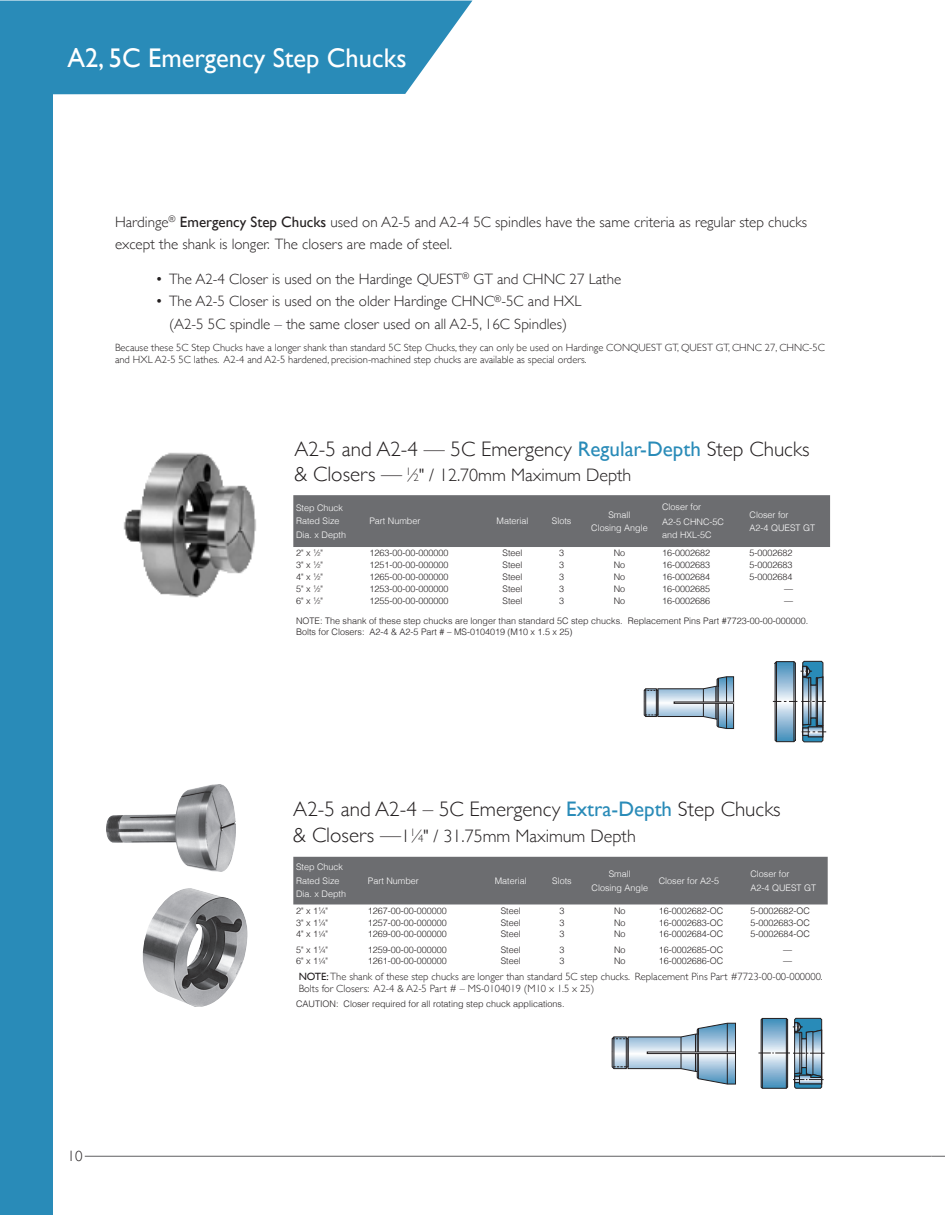
<style>
.page{position:relative;width:945px;height:1215px;background:#fff}
.page>*{position:absolute;margin:0;border:0;box-sizing:border-box;transform-origin:0 0}
.t1{font:27px "Gill Sans";color:#fff}
.t2{font:300 21px "Gill Sans";color:#231f20}
.t3{font:300 18px "Gill Sans";color:#231f20}
.t4{font:300 15px/22.5px "Gill Sans";color:#231f20}
.t5{font:300 10.5px/12.6px "Gill Sans";color:#231f20}
.t6{font:300 9px/10.8px "Helvetica";color:#231f20}
.t7{font:300 9px/13.5px "Helvetica";color:#fff}
.s1{font-weight:400}
.s2{font-weight:400;color:#298bb8}
.s3{font-size:21px}
.s4{font-size:10.8px}
.s5{font-size:5.4px}
</style>
<div class="page">
<svg style="left:0;top:1px;width:472px;height:93px;background:#3893bd"></svg>
<div style="left:0;top:41px;width:53px;height:1174px;background:#298bb8"></div>
<hr style="left:85px;top:1156px;width:846px;height:1px;background:#5f5f62">
<svg style="left:932px;top:1156px;width:13px;height:1px"></svg>
<svg style="left:773px;top:661px;width:53px;height:82px"></svg>
<svg style="left:644px;top:676px;width:90px;height:53px"></svg>
<div style="left:293px;top:495px;width:537px;height:52px;background:#6c6d70"></div>
<svg style="left:758px;top:1018px;width:67px;height:71px"></svg>
<svg style="left:612px;top:1023px;width:124px;height:62px"></svg>
<div style="left:293px;top:857px;width:535px;height:47px;background:#6c6d70"></div>
<img style="left:106px;top:785px;width:130px;height:86px">
<img style="left:123px;top:452px;width:133px;height:146px">
<img style="left:142px;top:888px;width:106px;height:119px">
<h1 class="t1" style="left:68px;top:42px;width:341px">A2, 5C Emergency Step Chucks</h1>
<h3 class="t4" style="left:115px;top:210px;width:694px">Hardinge<sup>®</sup> <span class="s1">Emergency Step Chucks</span> used on A2-5 and A2-4 5C spindles have the same criteria as regular step chucks except the shank is longer. The closers are made of steel.</h3>
<h3 class="t4" style="left:156px;top:267px;width:467px">• The A2-4 Closer is used on the Hardinge QUEST<sup>®</sup> GT and CHNC 27 Lathe</h3>
<h3 class="t4" style="left:156px;top:290px;width:428px;text-align:center">• The A2-5 Closer is used on the older Hardinge CHNC<sup>®</sup>-5C and HXL (A2-5 5C spindle – the same closer used on all A2-5, 16C Spindles)</h3>
<p class="t5" style="left:115px;top:340px;width:711px">Because these 5C Step Chucks have a longer shank than standard 5C Step Chucks, they can only be used on Hardinge CONQUEST GT, QUEST GT, CHNC 27, CHNC-5C and HXL A2-5 5C lathes. A2-4 and A2-5 hardened, precision-machined step chucks are available as special orders.</p>
<h2 class="t2" style="left:294px;top:432px;width:517px">A2-5 and A2-4 — 5C Emergency <span class="s2">Regular-Depth</span> Step Chucks</h2>
<h3 class="t3" style="left:294px;top:461px;width:339px"><span class="s3">&amp; Closers —</span> <sup>1</sup>⁄<span class="s4">2</span>" / 12.70mm Maximum Depth</h3>
<p class="t7" style="left:296px;top:500px;width:52px">Step Chuck<br>Rated Size<br>Dia. x Depth</p>
<p class="t7" style="left:369px;top:514px;width:53px">Part Number</p>
<p class="t7" style="left:497px;top:514px;width:34px">Material</p>
<p class="t7" style="left:552px;top:514px;width:21px">Slots</p>
<p class="t7" style="left:591px;top:507px;width:58px;text-align:center">Small<br>Closing Angle</p>
<p class="t7" style="left:662px;top:499px;width:64px;line-height:14.5px">Closer for<br>A2-5 CHNC-5C</p>
<p class="t7" style="left:662px;top:528px;width:51px">and HXL-5C</p>
<p class="t7" style="left:750px;top:507px;width:67px">Closer for<br>A2-4 QUEST GT</p>
<p class="t6" style="left:296px;top:547px;width:29px">2" x <sup>1</sup>⁄<span class="s5">2</span>"</p>
<p class="t6" style="left:369px;top:547px;width:81px">1263-00-00-000000</p>
<p class="t6" style="left:503px;top:547px;width:22px">Steel</p>
<p class="t6" style="left:559px;top:547px;width:7px">3</p>
<p class="t6" style="left:614px;top:547px;width:13px">No</p>
<p class="t6" style="left:662px;top:547px;width:50px">16-0002682</p>
<p class="t6" style="left:750px;top:547px;width:45px">5-0002682</p>
<p class="t6" style="left:296px;top:559px;width:29px">3" x <sup>1</sup>⁄<span class="s5">2</span>"</p>
<p class="t6" style="left:369px;top:559px;width:81px">1251-00-00-000000</p>
<p class="t6" style="left:503px;top:559px;width:22px">Steel</p>
<p class="t6" style="left:559px;top:559px;width:7px">3</p>
<p class="t6" style="left:614px;top:559px;width:13px">No</p>
<p class="t6" style="left:662px;top:559px;width:50px">16-0002683</p>
<p class="t6" style="left:750px;top:559px;width:45px">5-0002683</p>
<p class="t6" style="left:296px;top:571px;width:29px">4" x <sup>1</sup>⁄<span class="s5">2</span>"</p>
<p class="t6" style="left:369px;top:571px;width:81px">1265-00-00-000000</p>
<p class="t6" style="left:503px;top:571px;width:22px">Steel</p>
<p class="t6" style="left:559px;top:571px;width:7px">3</p>
<p class="t6" style="left:614px;top:571px;width:13px">No</p>
<p class="t6" style="left:662px;top:571px;width:50px">16-0002684</p>
<p class="t6" style="left:750px;top:571px;width:45px">5-0002684</p>
<p class="t6" style="left:296px;top:583px;width:29px">5" x <sup>1</sup>⁄<span class="s5">2</span>"</p>
<p class="t6" style="left:369px;top:583px;width:81px">1253-00-00-000000</p>
<p class="t6" style="left:503px;top:583px;width:22px">Steel</p>
<p class="t6" style="left:559px;top:583px;width:7px">3</p>
<p class="t6" style="left:614px;top:583px;width:13px">No</p>
<p class="t6" style="left:662px;top:583px;width:50px">16-0002685</p>
<p class="t6" style="left:784px;top:583px;width:10px">—</p>
<p class="t6" style="left:296px;top:594px;width:29px">6" x <sup>1</sup>⁄<span class="s5">2</span>"</p>
<p class="t6" style="left:369px;top:594px;width:81px">1255-00-00-000000</p>
<p class="t6" style="left:503px;top:594px;width:22px">Steel</p>
<p class="t6" style="left:559px;top:594px;width:7px">3</p>
<p class="t6" style="left:614px;top:594px;width:13px">No</p>
<p class="t6" style="left:662px;top:594px;width:50px">16-0002686</p>
<p class="t6" style="left:784px;top:594px;width:10px">—</p>
<p class="t6" style="left:296px;top:615px;width:514px">NOTE: The shank of these step chucks are longer than standard 5C step chucks. Replacement Pins Part #7723-00-00-000000.<br>Bolts for Closers: A2-4 &amp; A2-5 Part # – MS-0104019 (M10 x 1.5 x 25)</p>
<h2 class="t2" style="left:293px;top:793px;width:489px">A2-5 and A2-4 – 5C Emergency <span class="s2">Extra-Depth</span> Step Chucks</h2>
<h3 class="t3" style="left:293px;top:822px;width:344px"><span class="s3">&amp; Closers —</span>1<sup>1</sup>⁄<span class="s4">4</span>" / 31.75mm Maximum Depth</h3>
<p class="t7" style="left:296px;top:860px;width:52px">Step Chuck<br>Rated Size<br>Dia. x Depth</p>
<p class="t7" style="left:368px;top:873px;width:53px">Part Number</p>
<p class="t7" style="left:495px;top:873px;width:34px">Material</p>
<p class="t7" style="left:552px;top:873px;width:21px">Slots</p>
<p class="t7" style="left:592px;top:867px;width:58px;text-align:center">Small<br>Closing Angle</p>
<p class="t7" style="left:659px;top:873px;width:62px">Closer for A2-5</p>
<p class="t7" style="left:750px;top:867px;width:67px">Closer for<br>A2-4 QUEST GT</p>
<h3 class="t4" style="left:68px;top:1144px;width:16px">10</h3>
<p class="t6" style="left:296px;top:904px;width:34px">2" x 1<sup>1</sup>⁄<span class="s5">4</span>"</p>
<p class="t6" style="left:368px;top:904px;width:81px">1267-00-00-000000</p>
<p class="t6" style="left:501px;top:904px;width:22px">Steel</p>
<p class="t6" style="left:560px;top:904px;width:7px">3</p>
<p class="t6" style="left:614px;top:904px;width:13px">No</p>
<p class="t6" style="left:659px;top:904px;width:66px">16-0002682-OC</p>
<p class="t6" style="left:750px;top:904px;width:61px">5-0002682-OC</p>
<p class="t6" style="left:296px;top:916px;width:34px">3" x 1<sup>1</sup>⁄<span class="s5">4</span>"</p>
<p class="t6" style="left:368px;top:916px;width:81px">1257-00-00-000000</p>
<p class="t6" style="left:501px;top:916px;width:22px">Steel</p>
<p class="t6" style="left:560px;top:916px;width:7px">3</p>
<p class="t6" style="left:614px;top:916px;width:13px">No</p>
<p class="t6" style="left:659px;top:916px;width:66px">16-0002683-OC</p>
<p class="t6" style="left:750px;top:916px;width:61px">5-0002683-OC</p>
<p class="t6" style="left:296px;top:928px;width:34px">4" x 1<sup>1</sup>⁄<span class="s5">4</span>"</p>
<p class="t6" style="left:368px;top:928px;width:81px">1269-00-00-000000</p>
<p class="t6" style="left:501px;top:928px;width:22px">Steel</p>
<p class="t6" style="left:560px;top:928px;width:7px">3</p>
<p class="t6" style="left:614px;top:928px;width:13px">No</p>
<p class="t6" style="left:659px;top:928px;width:66px">16-0002684-OC</p>
<p class="t6" style="left:750px;top:928px;width:61px">5-0002684-OC</p>
<p class="t6" style="left:296px;top:943px;width:34px">5" x 1<sup>1</sup>⁄<span class="s5">4</span>"</p>
<p class="t6" style="left:368px;top:943px;width:81px">1259-00-00-000000</p>
<p class="t6" style="left:501px;top:943px;width:22px">Steel</p>
<p class="t6" style="left:560px;top:943px;width:7px">3</p>
<p class="t6" style="left:614px;top:943px;width:13px">No</p>
<p class="t6" style="left:659px;top:943px;width:66px">16-0002685-OC</p>
<p class="t6" style="left:783px;top:943px;width:10px">—</p>
<p class="t6" style="left:296px;top:955px;width:34px">6" x 1<sup>1</sup>⁄<span class="s5">4</span>"</p>
<p class="t6" style="left:368px;top:955px;width:81px">1261-00-00-000000</p>
<p class="t6" style="left:501px;top:955px;width:22px">Steel</p>
<p class="t6" style="left:560px;top:955px;width:7px">3</p>
<p class="t6" style="left:614px;top:955px;width:13px">No</p>
<p class="t6" style="left:659px;top:955px;width:66px">16-0002686-OC</p>
<p class="t6" style="left:783px;top:955px;width:10px">—</p>
<p class="t5" style="left:299px;top:970px;width:526px"><span class="s1">NOTE:</span> The shank of these step chucks are longer than standard 5C step chucks. Replacement Pins Part #7723-00-00-000000.<br>Bolts for Closers: A2-4 &amp; A2-5 Part # – MS-0104019 (M10 x 1.5 x 25)</p>
<p class="t6" style="left:296px;top:998px;width:270px">CAUTION: Closer required for all rotating step chuck applications.</p>
</div>
